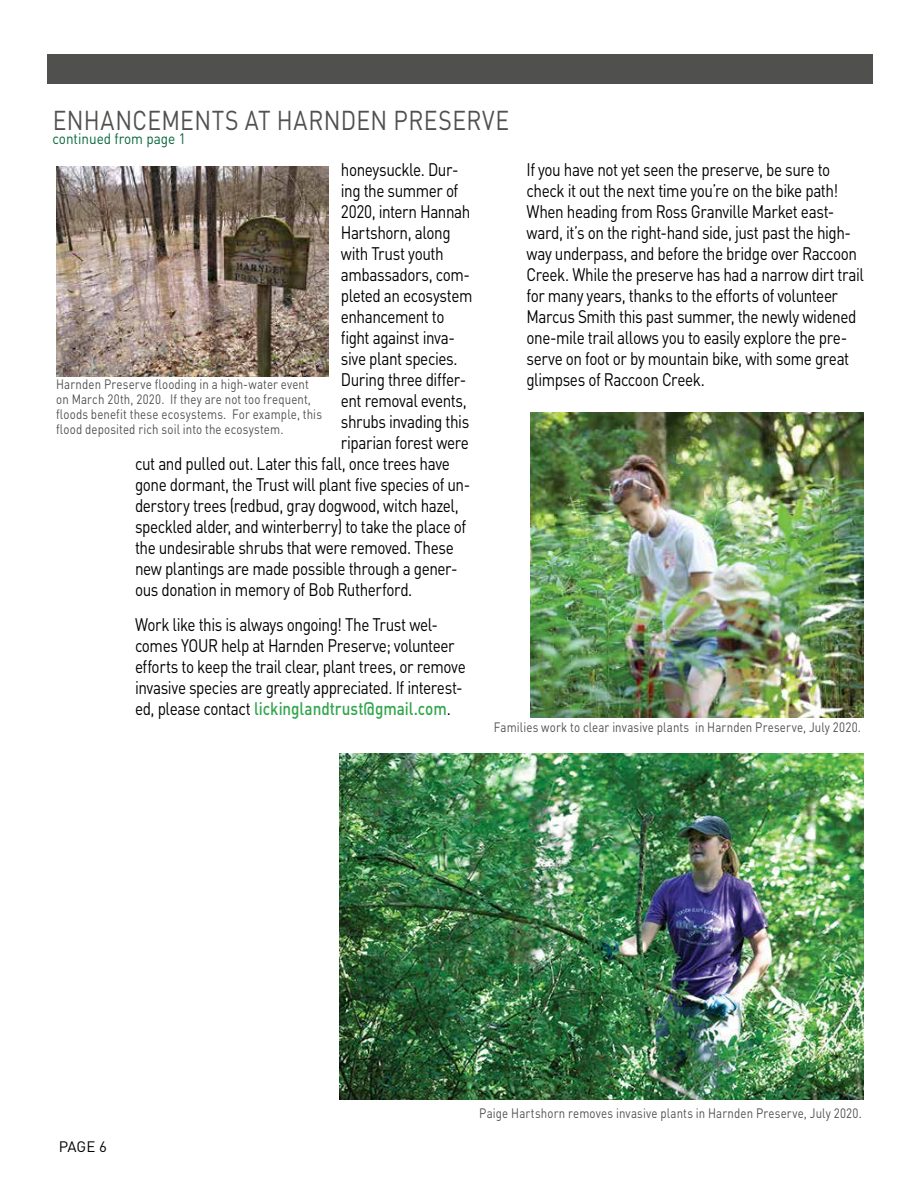
<style>
.page{position:relative;width:918px;height:1188px;background:#fff}
.page>*{position:absolute;margin:0;border:0;box-sizing:border-box;transform-origin:0 0}
.t1{font:27px "DIN Pro";letter-spacing:.015em;color:#50504f;scale:.85 1}
.t2{font:18px/21px "DIN Pro";letter-spacing:-.03em;color:#000;scale:.85 1}
.t3{font:15px "DIN Pro";color:#04653a;scale:.9 1}
.t4{font:15px "DIN Pro";color:#000}
.t5{font:13.5px/15px "DIN Pro";letter-spacing:.01em;color:#50504f;scale:.85 1}
.s1{font-weight:500;color:#31a54c}
</style>
<div class="page">
<div style="left:48px;top:54px;width:825px;height:30px;background:#50504f"></div>
<img style="left:56px;top:166px;width:272px;height:210px">
<img style="left:339px;top:753px;width:525px;height:346px">
<img style="left:530px;top:412px;width:334px;height:305px">
<h1 class="t1" style="left:53px;top:99px;width:539px">ENHANCEMENTS AT HARNDEN PRESERVE</h1>
<p class="t3" style="left:52px;top:126px;width:150px">continued from page 1</p>
<p class="t2" style="left:341px;top:158px;width:140px">honeysuckle. Dur-</p>
<p class="t2" style="left:341px;top:179px;width:140px">ing the summer of</p>
<p class="t2" style="left:341px;top:200px;width:154px">2020, intern Hannah</p>
<p class="t2" style="left:341px;top:221px;width:131px">Hartshorn, along</p>
<p class="t2" style="left:341px;top:242px;width:122px">with Trust youth</p>
<p class="t2" style="left:341px;top:263px;width:154px">ambassadors, com-</p>
<p class="t2" style="left:341px;top:284px;width:156px">pleted an ecosystem</p>
<p class="t2" style="left:341px;top:305px;width:123px">enhancement to</p>
<p class="t2" style="left:341px;top:326px;width:136px">fight against inva-</p>
<p class="t2" style="left:341px;top:347px;width:139px">sive plant species.</p>
<p class="t2" style="left:341px;top:368px;width:149px">During three differ-</p>
<p class="t2" style="left:341px;top:389px;width:150px">ent removal events,</p>
<p class="t2" style="left:341px;top:410px;width:153px">shrubs invading this</p>
<p class="t2" style="left:341px;top:431px;width:152px">riparian forest were</p>
<p class="t2" style="left:135px;top:452px;width:372px">cut and pulled out. Later this fall, once trees have</p>
<p class="t2" style="left:135px;top:473px;width:396px">gone dormant, the Trust will plant five species of un-</p>
<p class="t2" style="left:135px;top:494px;width:383px">derstory trees (redbud, gray dogwood, witch hazel,</p>
<p class="t2" style="left:135px;top:515px;width:391px">speckled alder, and winterberry) to take the place of</p>
<p class="t2" style="left:135px;top:536px;width:377px">the undesirable shrubs that were removed. These</p>
<p class="t2" style="left:135px;top:557px;width:381px">new plantings are made possible through a gener-</p>
<p class="t2" style="left:135px;top:578px;width:328px">ous donation in memory of Bob Rutherford.</p>
<p class="t2" style="left:135px;top:612px;width:391px">Work like this is always ongoing! The Trust wel&shy;comes YOUR help at Harnden Preserve; volunteer efforts to keep the trail clear, plant trees, or remove invasive species are greatly appreciated. If interest&shy;ed, please contact <span class="s1">lickinglandtrust@gmail.com</span>.</p>
<p class="t2" style="left:526px;top:158px;width:399px">If you have not yet seen the preserve, be sure to check it out the next time you’re on the bike path!<br>When heading from Ross Granville Market east&shy;ward, it’s on the right-hand side, just past the high&shy;way underpass, and before the bridge over Raccoon Creek. While the preserve has had a narrow dirt trail for many years, thanks to the efforts of volunteer Marcus Smith this past summer, the newly widened one-mile trail allows you to easily explore the pre&shy;serve on foot or by mountain bike, with some great</p>
<p class="t5" style="left:56px;top:376px;width:299px">Harnden Preserve flooding in a high-water event</p>
<p class="t2" style="left:526px;top:368px;width:211px">glimpses of Raccoon Creek.</p>
<p class="t5" style="left:56px;top:391px;width:314px">on March 20th, 2020. If they are not too frequent, floods benefit these ecosystems. For example, this flood deposited rich soil into the ecosystem.</p>
<p class="t5" style="left:494px;top:718px;width:433px">Families work to clear invasive plants in Harnden Preserve, July 2020.</p>
<p class="t4" style="left:59px;top:1135px;width:50px">PAGE 6</p>
<p class="t5" style="left:479px;top:1105px;width:452px">Paige Hartshorn removes invasive plants in Harnden Preserve, July 2020.</p>
</div>
